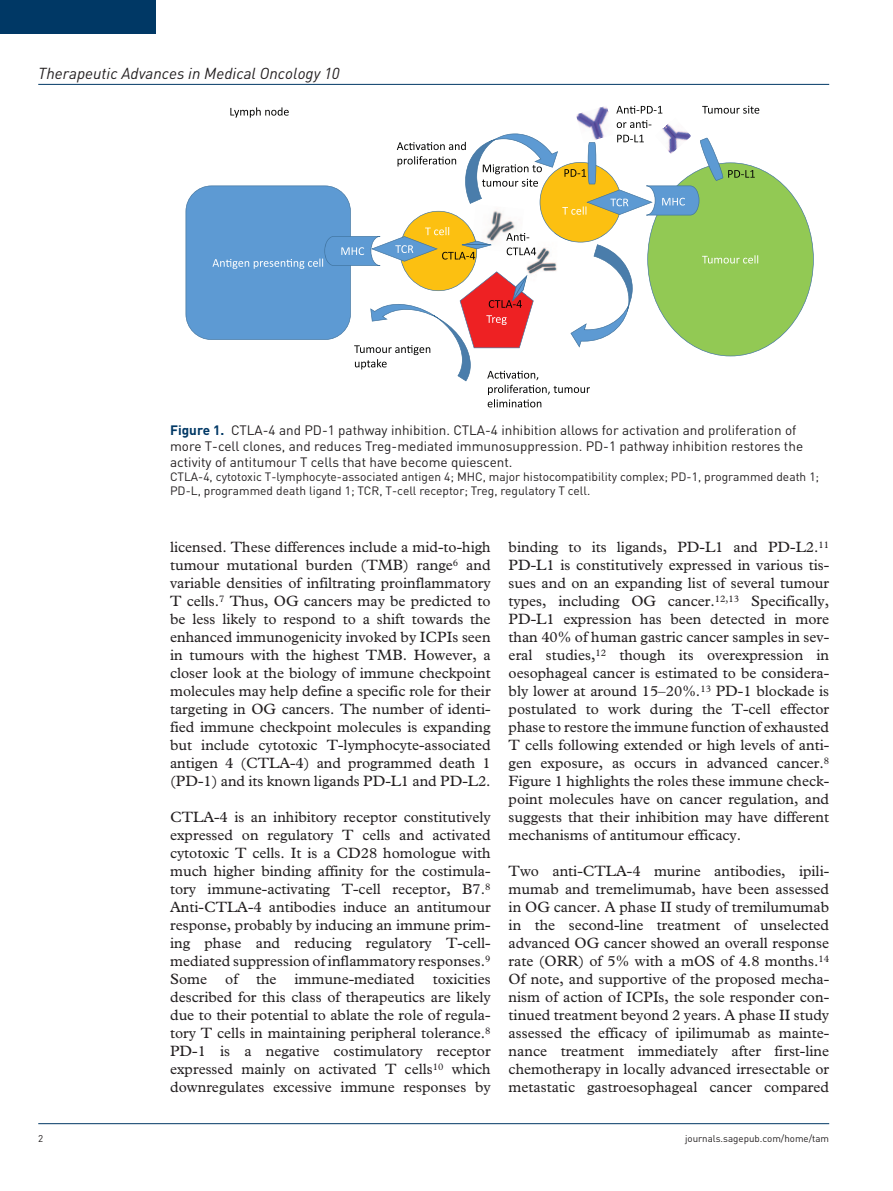
<style>
.page{position:relative;width:893px;height:1191px;background:#fff}
.page>*{position:absolute;margin:0;border:0;box-sizing:border-box;transform-origin:0 0}
.t1{font:italic 15.75px "DIN";color:#231f20}
.t2{font:15px/18px "Plantin Std";color:#231f20;text-align:justify}
.t3{font:13.5px/15.8px "DIN";color:#231f20}
.t4{font:12px/14.2px "DIN";color:#231f20}
.t5{font:9.75px "DIN";color:#231f20}
.s1{font-weight:700;color:#003865}
</style>
<div class="page">
<hr style="left:38px;top:84px;width:791px;height:1px;background:#003865">
<hr style="left:38px;top:1123px;width:791px;height:1px;background:#003865">
<div style="left:0;top:0;width:155px;height:34px;background:#003865"></div>
<svg style="left:186px;top:106px;width:628px;height:301px"></svg>
<img style="left:576px;top:106px;width:39px;height:37px">
<img style="left:654px;top:117px;width:37px;height:37px">
<p class="t1" style="left:38px;top:63px;width:303px">Therapeutic Advances in Medical Oncology 10</p>
<p class="t3" style="left:170px;top:422px;width:635px"><span class="s1">Figure 1.</span> CTLA-4 and PD-1 pathway inhibition. CTLA-4 inhibition allows for activation and proliferation of more T-cell clones, and reduces Treg-mediated immunosuppression. PD-1 pathway inhibition restores the activity of antitumour T cells that have become quiescent.</p>
<p class="t4" style="left:170px;top:469px;width:651px">CTLA-4, cytotoxic T-lymphocyte-associated antigen 4; MHC, major histocompatibility complex; PD-1, programmed death 1;<br>PD-L, programmed death ligand 1; TCR, T-cell receptor; Treg, regulatory T cell.</p>
<p class="t2" style="left:170px;top:538px;width:322px">licensed. These differences include a mid-to-high tumour mutational burden (TMB) range<sup>6</sup> and variable densities of infiltrating proinflammatory T cells.<sup>7</sup> Thus, OG cancers may be predicted to be less likely to respond to a shift towards the enhanced immunogenicity invoked by ICPIs seen in tumours with the highest TMB. However, a closer look at the biology of immune checkpoint molecules may help define a specific role for their targeting in OG cancers. The number of identi&shy;fied immune checkpoint molecules is expanding but include cytotoxic T-lymphocyte-associated antigen 4 (CTLA-4) and programmed death 1 (PD-1) and its known ligands PD-L1 and PD-L2.</p>
<p class="t2" style="left:170px;top:808px;width:322px">CTLA-4 is an inhibitory receptor constitutively expressed on regulatory T cells and activated cytotoxic T cells. It is a CD28 homologue with much higher binding affinity for the costimula&shy;tory immune-activating T-cell receptor, B7.<sup>8<br></sup>Anti-CTLA-4 antibodies induce an antitumour response, probably by inducing an immune prim&shy;ing phase and reducing regulatory T-cell&shy;mediated suppression of inflammatory responses.<sup>9<br></sup>Some of the immune-mediated toxicities described for this class of therapeutics are likely due to their potential to ablate the role of regula&shy;tory T cells in maintaining peripheral tolerance.<sup>8<br></sup>PD-1 is a negative costimulatory receptor expressed mainly on activated T cells<sup>10</sup> which downregulates excessive immune responses by</p>
<p class="t2" style="left:509px;top:538px;width:322px">binding to its ligands, PD-L1 and PD-L2.<sup>11<br></sup>PD-L1 is constitutively expressed in various tis&shy;sues and on an expanding list of several tumour types, including OG cancer.<sup>12,13</sup> Specifically, PD-L1 expression has been detected in more than 40% of human gastric cancer samples in sev&shy;eral studies,<sup>12</sup> though its overexpression in oesophageal cancer is estimated to be considera&shy;bly lower at around 15–20%.<sup>13</sup> PD-1 blockade is postulated to work during the T-cell effector phase to restore the immune function of exhausted T cells following extended or high levels of anti&shy;gen exposure, as occurs in advanced cancer.<sup>8<br></sup>Figure 1 highlights the roles these immune check&shy;point molecules have on cancer regulation, and suggests that their inhibition may have different mechanisms of antitumour efficacy.</p>
<p class="t2" style="left:509px;top:862px;width:322px">Two anti-CTLA-4 murine antibodies, ipili&shy;mumab and tremelimumab, have been assessed in OG cancer. A phase II study of tremilumumab in the second-line treatment of unselected advanced OG cancer showed an overall response rate (ORR) of 5% with a mOS of 4.8 months.<sup>14<br></sup>Of note, and supportive of the proposed mecha&shy;nism of action of ICPIs, the sole responder con&shy;tinued treatment beyond 2 years. A phase II study assessed the efficacy of ipilimumab as mainte&shy;nance treatment immediately after first-line chemotherapy in locally advanced irresectable or metastatic gastroesophageal cancer compared</p>
<p class="t5" style="left:38px;top:1132px;width:7px">2</p>
<p class="t5" style="left:685px;top:1132px;width:146px">journals.sagepub.com/home/tam</p>
</div>
